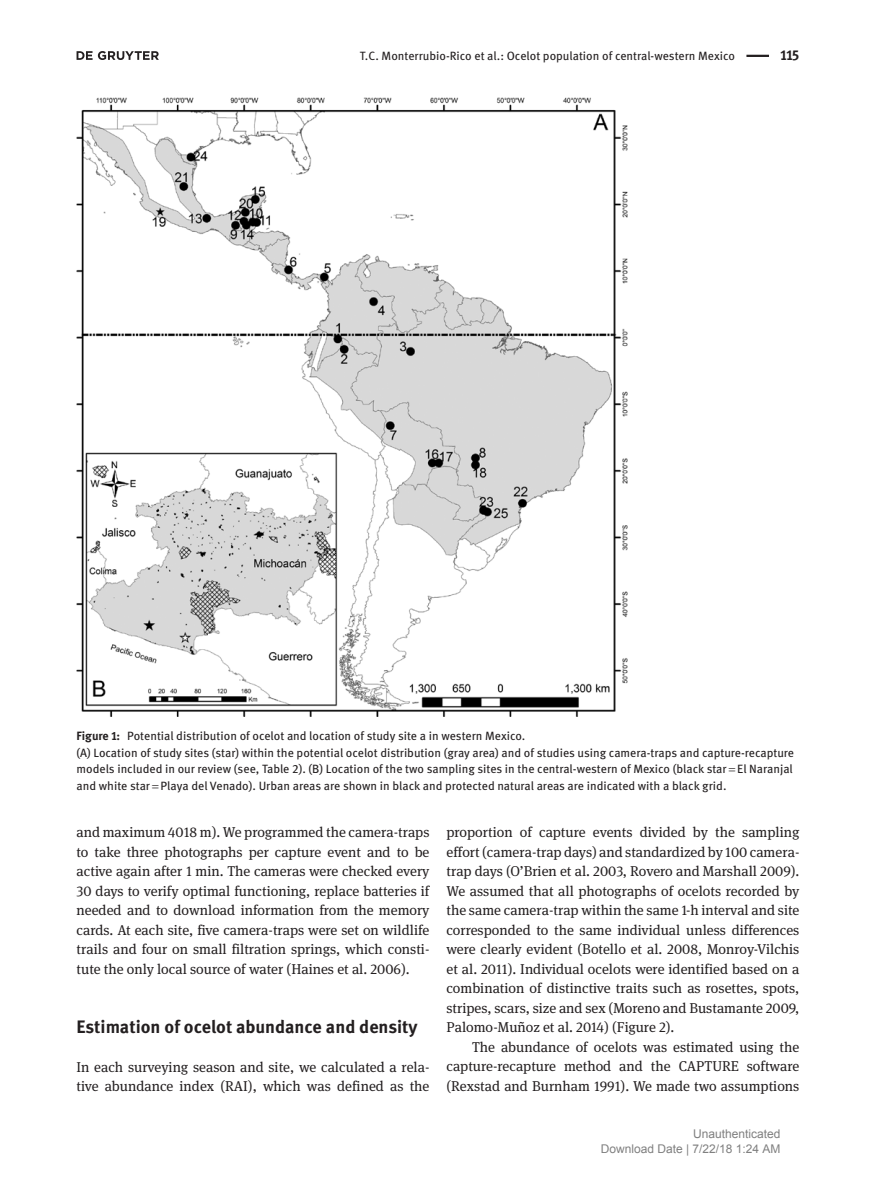
<style>
.page{position:relative;width:893px;height:1191px;background:#fff}
.page>*{position:absolute;margin:0;border:0;box-sizing:border-box;transform-origin:0 0}
.t1{font:700 18px "DG Meta Science";color:#231f20}
.t2{font:14.25px/19.5px "DG Meta Serif Science";color:#231f20;text-align:justify}
.t3{font:700 14.25px "DG Meta Science";color:#231f20}
.t4{font:12px/16.5px "DG Meta Science";color:#231f20}
.t5{font:12px/15px "Arial";color:#808080;text-align:right}
.s1{font-weight:700}
</style>
<div class="page">
<hr style="left:746px;top:55px;width:23px;height:2px;background:#231f20">
<img style="left:77px;top:98px;width:551px;height:618px">
<svg style="left:77px;top:51px;width:82px;height:9px"></svg>
<p class="t4" style="left:360px;top:47px;width:377px">T.C. Monterrubio-Rico et al.: Ocelot population of central-western Mexico</p>
<p class="t3" style="left:780px;top:44px;width:20px">115</p>
<p class="t4" style="left:77px;top:727px;width:719px"><span class="s1">Figure 1:</span> Potential distribution of ocelot and location of study site a in western Mexico.<br>(A) Location of study sites (star) within the potential ocelot distribution (gray area) and of studies using camera-traps and capture-recapture models included in our review (see, Table 2). (B) Location of the two sampling sites in the central-western of Mexico (black star El Naranjal and white star Playa del Venado). Urban areas are shown in black and protected natural areas are indicated with a black grid.</p>
<p class="t2" style="left:77px;top:822px;width:354px">and maximum 4018 m). We programmed the camera-traps to take three photographs per capture event and to be active again after 1 min. The cameras were checked every 30 days to verify optimal functioning, replace batteries if needed and to download information from the memory cards. At each site, five camera-traps were set on wildlife trails and four on small filtration springs, which consti&shy;tute the only local source of water (Haines et al. 2006).</p>
<p class="t1" style="left:77px;top:1011px;width:343px">Estimation of ocelot abundance and density</p>
<p class="t2" style="left:77px;top:1056px;width:354px">In each surveying season and site, we calculated a rela&shy;tive abundance index (RAI), which was defined as the</p>
<p class="t2" style="left:446px;top:822px;width:354px">proportion of capture events divided by the sampling effort (camera-trap days) and standardized by 100 camera&shy;trap days (O’Brien et al. 2003, Rovero and Marshall 2009).<br>We assumed that all photographs of ocelots recorded by the same camera-trap within the same 1-h interval and site corresponded to the same individual unless differences were clearly evident (Botello et al. 2008, Monroy-Vilchis et al. 2011). Individual ocelots were identified based on a combination of distinctive traits such as rosettes, spots, stripes, scars, size and sex (Moreno and Bustamante 2009, Palomo-Muñoz et al. 2014) (Figure 2).</p>
<p class="t2" style="left:446px;top:1037px;width:354px;text-indent:26px">The abundance of ocelots was estimated using the capture-recapture method and the CAPTURE software (Rexstad and Burnham 1991). We made two assumptions</p>
<p class="t5" style="left:601px;top:1127px;width:181px">Unauthenticated<br>Download Date | 7/22/18 1:24 AM</p>
</div>
